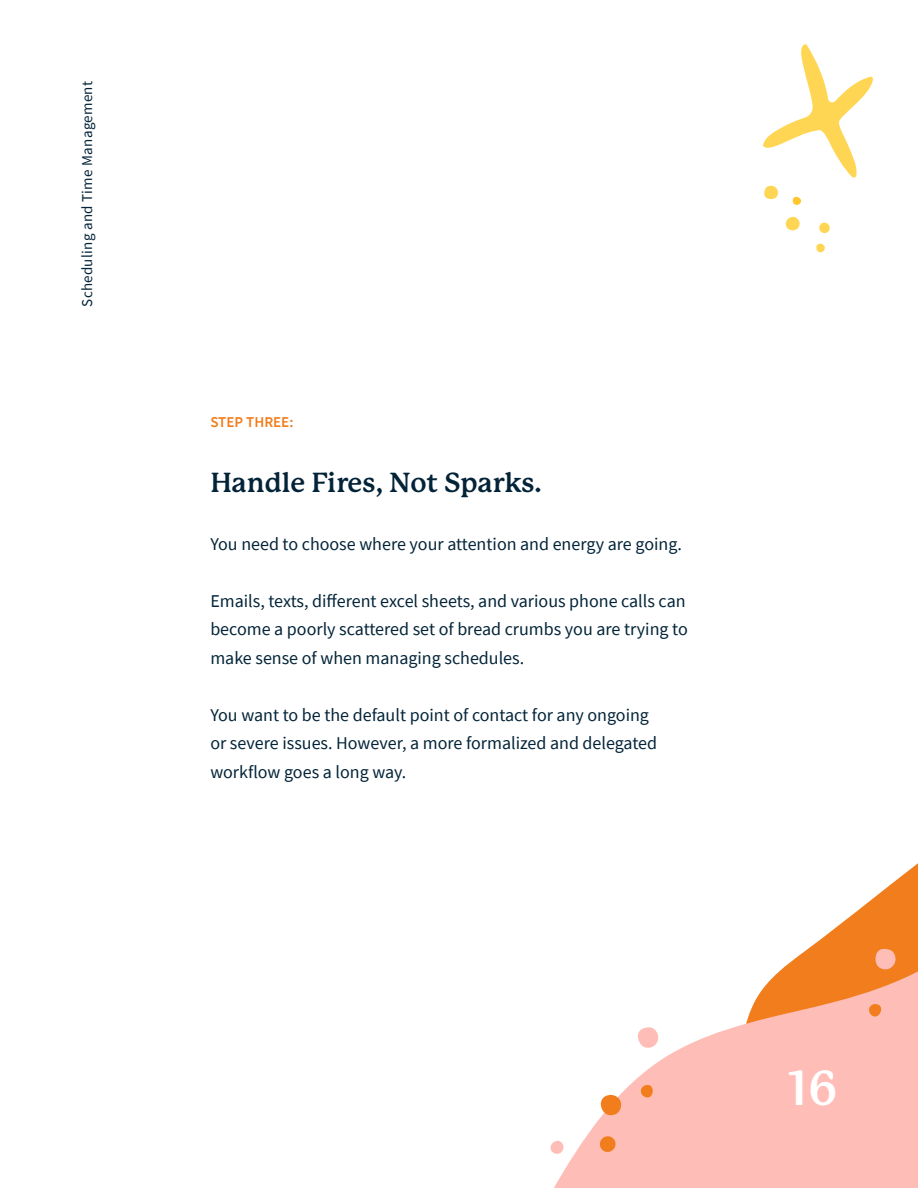
<style>
.page{position:relative;width:918px;height:1188px;background:#fff}
.page>*{position:absolute;margin:0;border:0;box-sizing:border-box;transform-origin:0 0}
.t1{font:700 48px "P22 Mackinac";color:#fff}
.t2{font:700 27px "P22 Mackinac";color:#032438}
.Body_Text{font:18px/28.5px "Source Sans Pro";color:#032438}
.Body_Text-2{font:15px "Source Sans Pro";letter-spacing:.02em;color:#032438}
.Body_Text-3{font:600 15px "Source Sans Pro";color:#f27d1c}
</style>
<div class="page">
<svg style="left:785px;top:217px;width:15px;height:14px"></svg>
<svg style="left:792px;top:196px;width:9px;height:9px"></svg>
<svg style="left:764px;top:185px;width:14px;height:15px"></svg>
<svg style="left:819px;top:222px;width:11px;height:12px"></svg>
<svg style="left:816px;top:243px;width:9px;height:10px"></svg>
<svg style="left:763px;top:44px;width:110px;height:134px"></svg>
<svg style="left:860px;top:863px;width:58px;height:46px"></svg>
<svg style="left:554px;top:909px;width:364px;height:279px;fill:#ffbdb8"></svg>
<svg style="left:601px;top:1094px;width:21px;height:22px"></svg>
<svg style="left:638px;top:1084px;width:18px;height:17px"></svg>
<svg style="left:637px;top:1027px;width:22px;height:22px"></svg>
<svg style="left:598px;top:1136px;width:19px;height:18px"></svg>
<svg style="left:550px;top:1141px;width:14px;height:13px"></svg>
<svg style="left:866px;top:1002px;width:20px;height:20px"></svg>
<svg style="left:875px;top:948px;width:21px;height:22px"></svg>
<p class="Body_Text-2" style="left:78px;top:307px;width:227px;rotate:-90deg">Scheduling and Time Management</p>
<p class="Body_Text-3" style="left:210px;top:412px;width:85px">STEP THREE:</p>
<p class="t2" style="left:210px;top:467px;width:333px">Handle Fires, Not Sparks.</p>
<p class="Body_Text" style="left:210px;top:529px;width:473px">You need to choose where your attention and energy are going.</p>
<p class="Body_Text" style="left:210px;top:586px;width:479px">Emails, texts, different excel sheets, and various phone calls can become a poorly scattered set of bread crumbs you are trying to make sense of when managing schedules.</p>
<p class="Body_Text" style="left:210px;top:700px;width:448px">You want to be the default point of contact for any ongoing or severe issues. However, a more formalized and delegated workflow goes a long way.</p>
<p class="t1" style="left:788px;top:1061px;width:51px">16</p>
</div>
